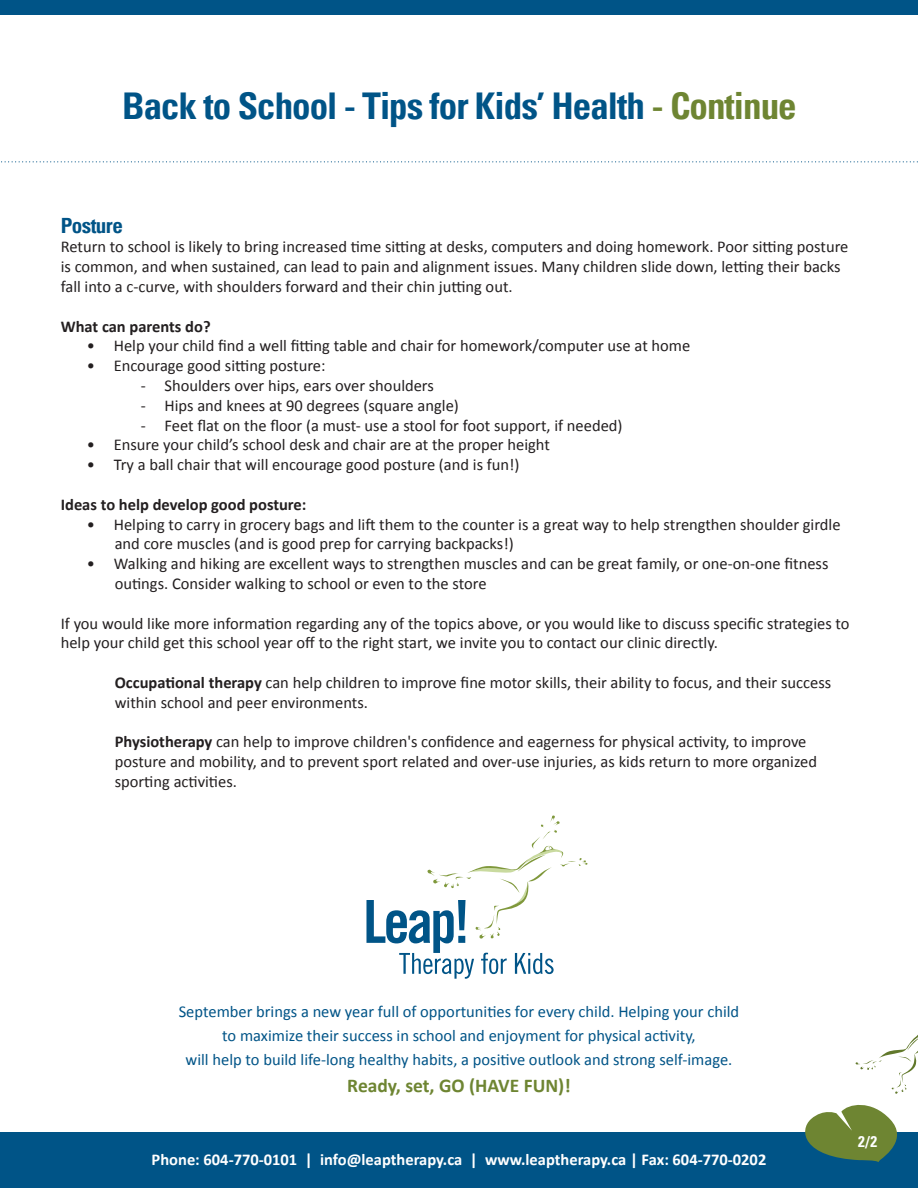
<style>
.page{position:relative;width:918px;height:1188px;background:#fff}
.page>*{position:absolute;margin:0;border:0;box-sizing:border-box;transform-origin:0 0}
.t1{font:700 condensed 36.9px "Univers";letter-spacing:-.025em;color:#005487}
.t2{font:700 condensed 21px "Univers";letter-spacing:-.025em;color:#005487}
.t3{font:700 19.5px "Calibri";color:#6e8532}
.t4{font:16.5px/19.8px "Calibri";color:#231f20}
.t5{font:16.5px/24px "Calibri";color:#005487;text-align:center}
.t6{font:700 16.5px "Calibri";color:#fff}
.t7{font:700 16.5px "Calibri";color:#231f20}
.t8{font:700 condensed 15.15px "Univers";color:#fff}
.s1{color:#6e8532}
.s2{font-weight:700}
</style>
<div class="page">
<div style="left:0;top:1132px;width:918px;height:56px;background:#005487"></div>
<div style="left:0;top:0;width:918px;height:15px;background:#005487"></div>
<svg style="left:1px;top:161px;width:917px;height:1px"></svg>
<svg style="left:366px;top:815px;width:222px;height:164px"></svg>
<svg style="left:805px;top:1035px;width:113px;height:127px"></svg>
<h1 class="t1" style="left:122px;top:83px;width:676px">Back to School - Tips for Kids’ Health <span class="s1">- Continue</span></h1>
<p class="t2" style="left:61px;top:212px;width:64px">Posture</p>
<p class="t4" style="left:61px;top:237px;width:789px">Return to school is likely to bring increased time sitting at desks, computers and doing homework. Poor sitting posture is common, and when sustained, can lead to pain and alignment issues. Many children slide down, letting their backs fall into a c-curve, with shoulders forward and their chin jutting out.</p>
<p class="t7" style="left:61px;top:316px;width:151px">What can parents do?</p>
<p class="t4" style="left:87px;top:336px;width:605px">• Help your child find a well fitting table and chair for homework/computer use at home</p>
<p class="t4" style="left:87px;top:356px;width:240px">• Encourage good sitting posture:</p>
<p class="t4" style="left:141px;top:376px;width:295px">- Shoulders over hips, ears over shoulders</p>
<p class="t4" style="left:141px;top:395px;width:320px">- Hips and knees at 90 degrees (square angle)</p>
<p class="t4" style="left:141px;top:415px;width:483px">- Feet flat on the floor (a must- use a stool for foot support, if needed)</p>
<p class="t4" style="left:87px;top:435px;width:465px">• Ensure your child’s school desk and chair are at the proper height</p>
<p class="t4" style="left:87px;top:455px;width:434px">• Try a ball chair that will encourage good posture (and is fun!)</p>
<p class="t7" style="left:61px;top:494px;width:247px">Ideas to help develop good posture:</p>
<p class="t4" style="left:115px;top:514px;width:727px;text-indent:-28px">• Helping to carry in grocery bags and lift them to the counter is a great way to help strengthen shoulder girdle and core muscles (and is good prep for carrying backpacks!)</p>
<p class="t4" style="left:115px;top:554px;width:715px;text-indent:-28px">• Walking and hiking are excellent ways to strengthen muscles and can be great family, or one-on-one fitness outings. Consider walking to school or even to the store</p>
<p class="t4" style="left:61px;top:613px;width:790px">If you would like more information regarding any of the topics above, or you would like to discuss specific strategies to help your child get this school year off to the right start, we invite you to contact our clinic directly.</p>
<p class="t4" style="left:115px;top:673px;width:718px"><span class="s2">Occupational therapy</span> can help children to improve fine motor skills, their ability to focus, and their success within school and peer environments.</p>
<p class="t4" style="left:115px;top:732px;width:704px"><span class="s2">Physiotherapy</span> can help to improve children's confidence and eagerness for physical activity, to improve posture and mobility, and to prevent sport related and over-use injuries, as kids return to more organized sporting activities.</p>
<p class="t5" style="left:179px;top:1000px;width:562px">September brings a new year full of opportunities for every child. Helping your child to maximize their success in school and enjoyment for physical activity,<br>will help to build life-long healthy habits, a positive outlook and strong self-image.</p>
<p class="t3" style="left:347px;top:1073px;width:225px">Ready, set, GO (HAVE FUN)!</p>
<p class="t6" style="left:152px;top:1149px;width:616px">Phone: 604-770-0101 | info@leaptherapy.ca | www.leaptherapy.ca | Fax: 604-770-0202</p>
<p class="t8" style="left:858px;top:1132px;width:21px">2/2</p>
</div>
